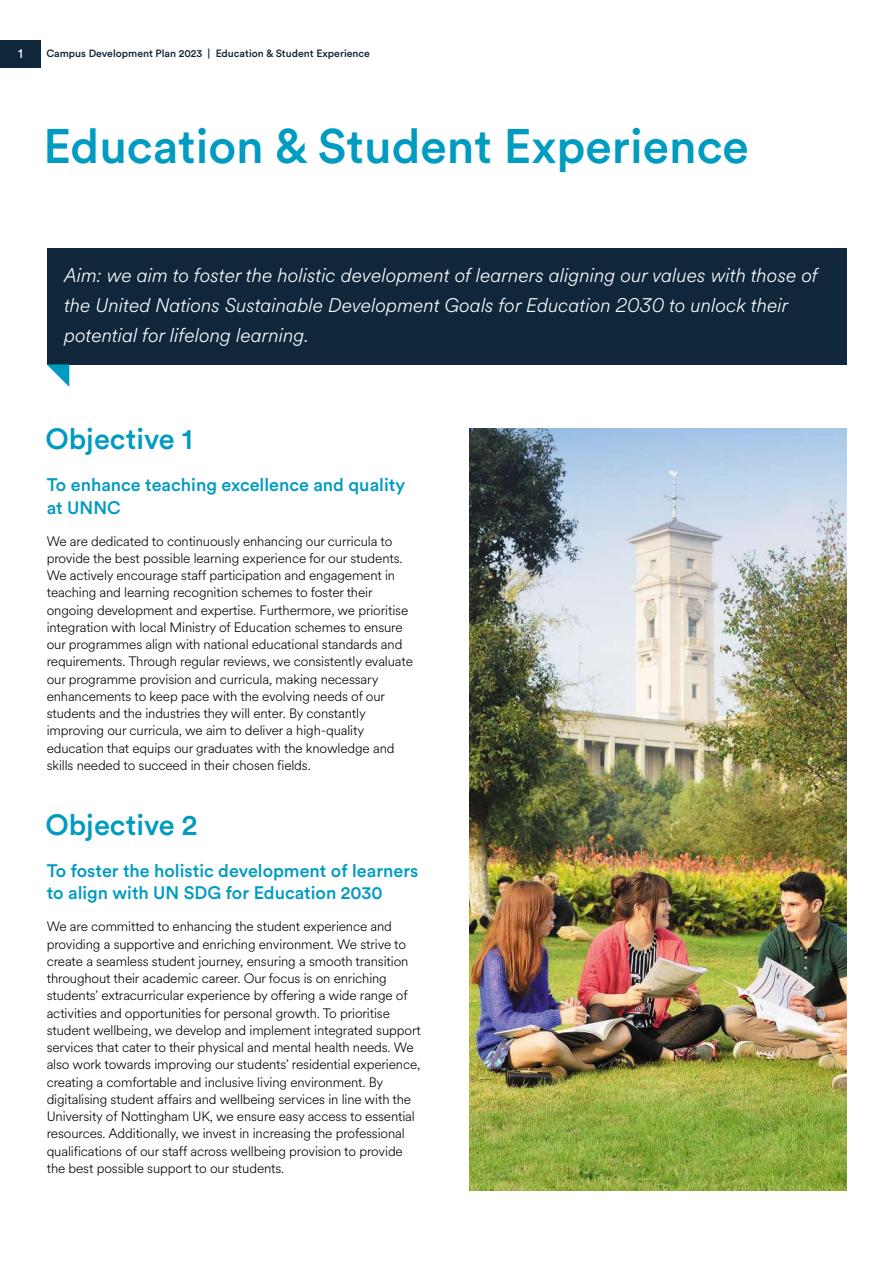
<style>
.page{position:relative;width:893px;height:1263px;background:#fff}
.page>*{position:absolute;margin:0;border:0;box-sizing:border-box;transform-origin:0 0}
.t1{font:500 48px "Circular Std";color:#009bc1}
.t2{font:500 29.1px "Circular Std";color:#009bc1}
.t3{font:italic 300 19.5px/30px "Circular Spotify Text";color:#fff}
.t4{font:500 18px/22.5px "Circular Std";color:#009bc1}
.t5{font:300 13.5px/17.2px "Circular Spotify Text";letter-spacing:-.01em;color:#000}
.t6{font:13.5px "Circular Std";color:#fff}
.t7{font:500 10.5px "Circular Std";color:#10263b}
</style>
<div class="page">
<div style="left:47px;top:248px;width:799px;height:116px;background:#10263b"></div>
<svg style="left:47px;top:364px;width:22px;height:23px"></svg>
<div style="left:0;top:40px;width:41px;height:27px;background:#10263b"></div>
<img style="left:470px;top:428px;width:376px;height:763px">
<p class="t6" style="left:18px;top:45px;width:6px">1</p>
<p class="t7" style="left:46px;top:47px;width:325px">Campus Development Plan 2023 | Education &amp; Student Experience</p>
<h1 class="t1" style="left:43px;top:116px;width:707px">Education &amp; Student Experience</h1>
<h3 class="t3" style="left:64px;top:260px;width:755px">Aim: we aim to foster the holistic development of learners aligning our values with those of the United Nations Sustainable Development Goals for Education 2030 to unlock their potential for lifelong learning.</h3>
<h2 class="t2" style="left:45px;top:421px;width:149px">Objective 1</h2>
<h3 class="t4" style="left:47px;top:473px;width:360px">To enhance teaching excellence and quality at UNNC</h3>
<p class="t5" style="left:47px;top:532px;width:368px">We are dedicated to continuously enhancing our curricula to provide the best possible learning experience for our students.<br>We actively encourage staff participation and engagement in teaching and learning recognition schemes to foster their ongoing development and expertise. Furthermore, we prioritise integration with local Ministry of Education schemes to ensure our programmes align with national educational standards and requirements. Through regular reviews, we consistently evaluate our programme provision and curricula, making necessary enhancements to keep pace with the evolving needs of our students and the industries they will enter. By constantly improving our curricula, we aim to deliver a high-quality education that equips our graduates with the knowledge and skills needed to succeed in their chosen fields.</p>
<h2 class="t2" style="left:45px;top:807px;width:154px">Objective 2</h2>
<h3 class="t4" style="left:47px;top:859px;width:373px">To foster the holistic development of learners to align with UN SDG for Education 2030</h3>
<p class="t5" style="left:47px;top:918px;width:376px">We are committed to enhancing the student experience and providing a supportive and enriching environment. We strive to create a seamless student journey, ensuring a smooth transition throughout their academic career. Our focus is on enriching students’ extracurricular experience by offering a wide range of activities and opportunities for personal growth. To prioritise student wellbeing, we develop and implement integrated support services that cater to their physical and mental health needs. We also work towards improving our students’ residential experience, creating a comfortable and inclusive living environment. By digitalising student affairs and wellbeing services in line with the University of Nottingham UK, we ensure easy access to essential resources. Additionally, we invest in increasing the professional qualifications of our staff across wellbeing provision to provide the best possible support to our students.</p>
</div>
